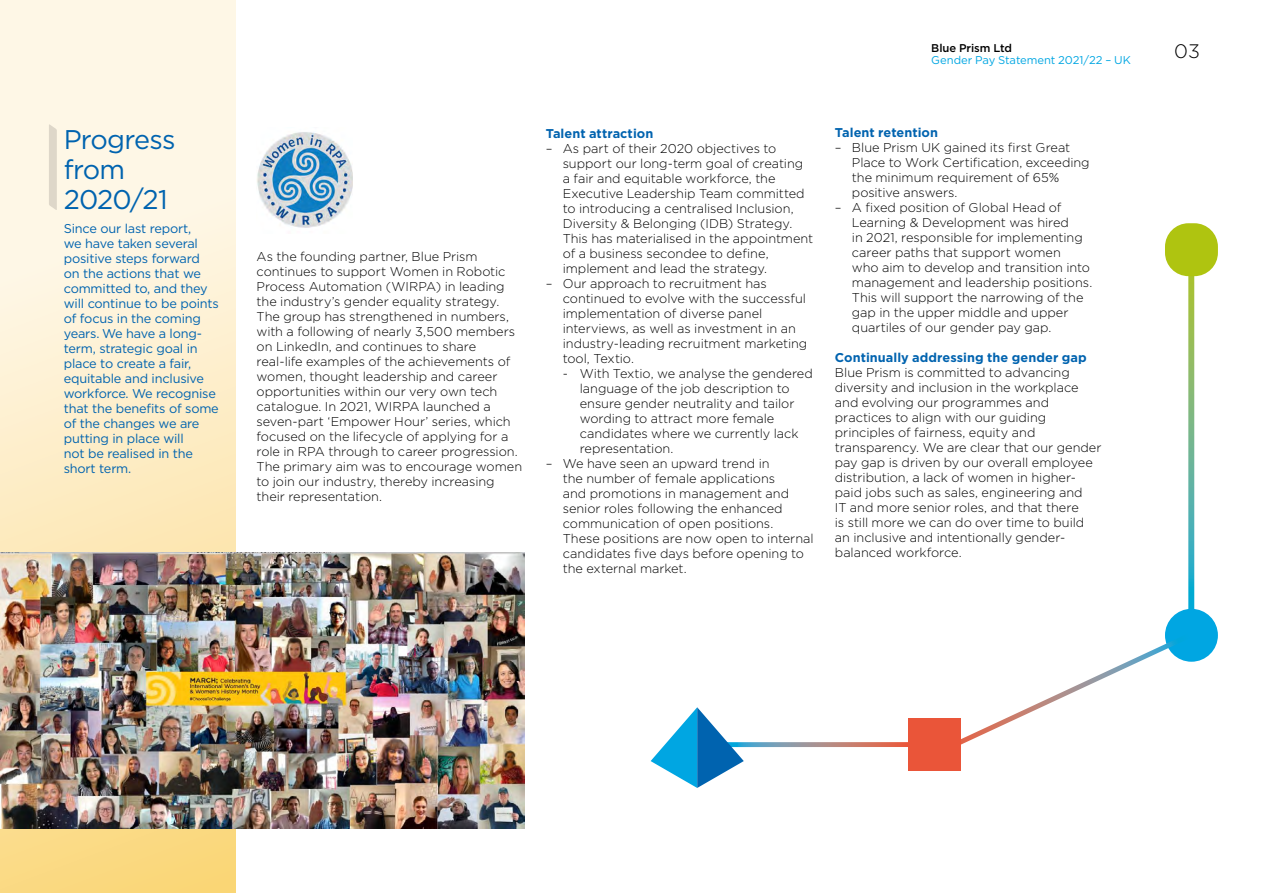
<style>
.page{position:relative;width:1263px;height:893px;background:#fff}
.page>*{position:absolute;margin:0;border:0;box-sizing:border-box;transform-origin:0 0}
.t1{font:27px/30px "Gotham";letter-spacing:-.03em;color:#0063af}
.t2{font:300 19.5px "Gotham";color:#000}
.t3{font:300 12.75px/15px "Gotham";letter-spacing:-.005em;color:#000}
.t4{font:12.75px/15px "Gotham";letter-spacing:-.015em;color:#0063af}
.t5{font:700 12.75px "Gotham";letter-spacing:.005em;color:#0063af}
.t6{font:11.25px "Gotham";letter-spacing:-.005em;color:#00a6e2}
.t7{font:500 11.25px "Gotham";letter-spacing:-.005em;color:#000}
</style>
<div class="page">
<svg style="left:0;top:0;width:235px;height:893px;background:#fdefcf"></svg>
<svg style="left:49px;top:124px;width:8px;height:86px"></svg>
<img style="left:257px;top:132px;width:96px;height:96px">
<svg style="left:1188px;top:276px;width:6px;height:333px;background:#72b991"></svg>
<div style="left:1165px;top:609px;width:53px;height:53px;background:#00a6e2;border-radius:26px"></div>
<div style="left:1165px;top:223px;width:53px;height:53px;background:#afc410;border-radius:23px"></div>
<svg style="left:961px;top:629px;width:234px;height:116px"></svg>
<div style="left:908px;top:718px;width:53px;height:53px;background:#ea5539"></div>
<svg style="left:744px;top:742px;width:164px;height:5px"></svg>
<svg style="left:651px;top:707px;width:93px;height:81px"></svg>
<img style="left:0;top:553px;width:524px;height:276px">
<h1 class="t1" style="left:64px;top:124px;width:113px">Progress from<br>2020/21</h1>
<p class="t4" style="left:64px;top:220px;width:157px">Since our last report,<br>we have taken several positive steps forward on the actions that we committed to, and they will continue to be points of focus in the coming years. We have a long&shy;term, strategic goal in place to create a fair, equitable and inclusive workforce. We recognise that the benefits of some of the changes we are putting in place will<br>not be realised in the short term.</p>
<p class="t3" style="left:257px;top:249px;width:267px">As the founding partner, Blue Prism continues to support Women in Robotic Process Automation (WIRPA) in leading the industry’s gender equality strategy.<br>The group has strengthened in numbers, with a following of nearly 3,500 members on LinkedIn, and continues to share real-life examples of the achievements of women, thought leadership and career opportunities within our very own tech catalogue. In 2021, WIRPA launched a seven-part ‘Empower Hour’ series, which focused on the lifecycle of applying for a role in RPA through to career progression.<br>The primary aim was to encourage women to join our industry, thereby increasing their representation.</p>
<p class="t7" style="left:931px;top:40px;width:82px">Blue Prism Ltd</p>
<p class="t6" style="left:931px;top:53px;width:201px">Gender Pay Statement 2021/22 – UK</p>
<p class="t5" style="left:546px;top:125px;width:109px">Talent attraction</p>
<p class="t3" style="left:563px;top:140px;width:252px;text-indent:-17px">– As part of their 2020 objectives to support our long-term goal of creating a fair and equitable workforce, the Executive Leadership Team committed to introducing a centralised Inclusion, Diversity &amp; Belonging (IDB) Strategy.<br>This has materialised in the appointment of a business secondee to define, implement and lead the strategy.</p>
<p class="t3" style="left:563px;top:275px;width:246px;text-indent:-17px">– Our approach to recruitment has continued to evolve with the successful implementation of diverse panel interviews, as well as investment in an industry-leading recruitment marketing tool, Textio.</p>
<p class="t3" style="left:580px;top:365px;width:235px;text-indent:-17px">- With Textio, we analyse the gendered language of the job description to ensure gender neutrality and tailor wording to attract more female candidates where we currently lack representation.</p>
<p class="t3" style="left:563px;top:455px;width:252px;text-indent:-17px">– We have seen an upward trend in<br>the number of female applications<br>and promotions in management and senior roles following the enhanced communication of open positions.<br>These positions are now open to internal candidates five days before opening to the external market.</p>
<p class="t5" style="left:835px;top:125px;width:105px">Talent retention</p>
<p class="t3" style="left:852px;top:140px;width:239px;text-indent:-17px">– Blue Prism UK gained its first Great<br>Place to Work Certification, exceeding the minimum requirement of 65% positive answers.</p>
<p class="t3" style="left:852px;top:200px;width:242px;text-indent:-17px">– A fixed position of Global Head of Learning &amp; Development was hired<br>in 2021, responsible for implementing career paths that support women<br>who aim to develop and transition into management and leadership positions.<br>This will support the narrowing of the gap in the upper middle and upper quartiles of our gender pay gap.</p>
<p class="t5" style="left:835px;top:349px;width:253px">Continually addressing the gender gap</p>
<p class="t3" style="left:835px;top:365px;width:268px">Blue Prism is committed to advancing diversity and inclusion in the workplace and evolving our programmes and practices to align with our guiding principles of fairness, equity and transparency. We are clear that our gender pay gap is driven by our overall employee distribution, a lack of women in higher&shy;paid jobs such as sales, engineering and<br>IT and more senior roles, and that there<br>is still more we can do over time to build an inclusive and intentionally gender&shy;balanced workforce.</p>
<h2 class="t2" style="left:1174px;top:39px;width:27px">03</h2>
</div>
